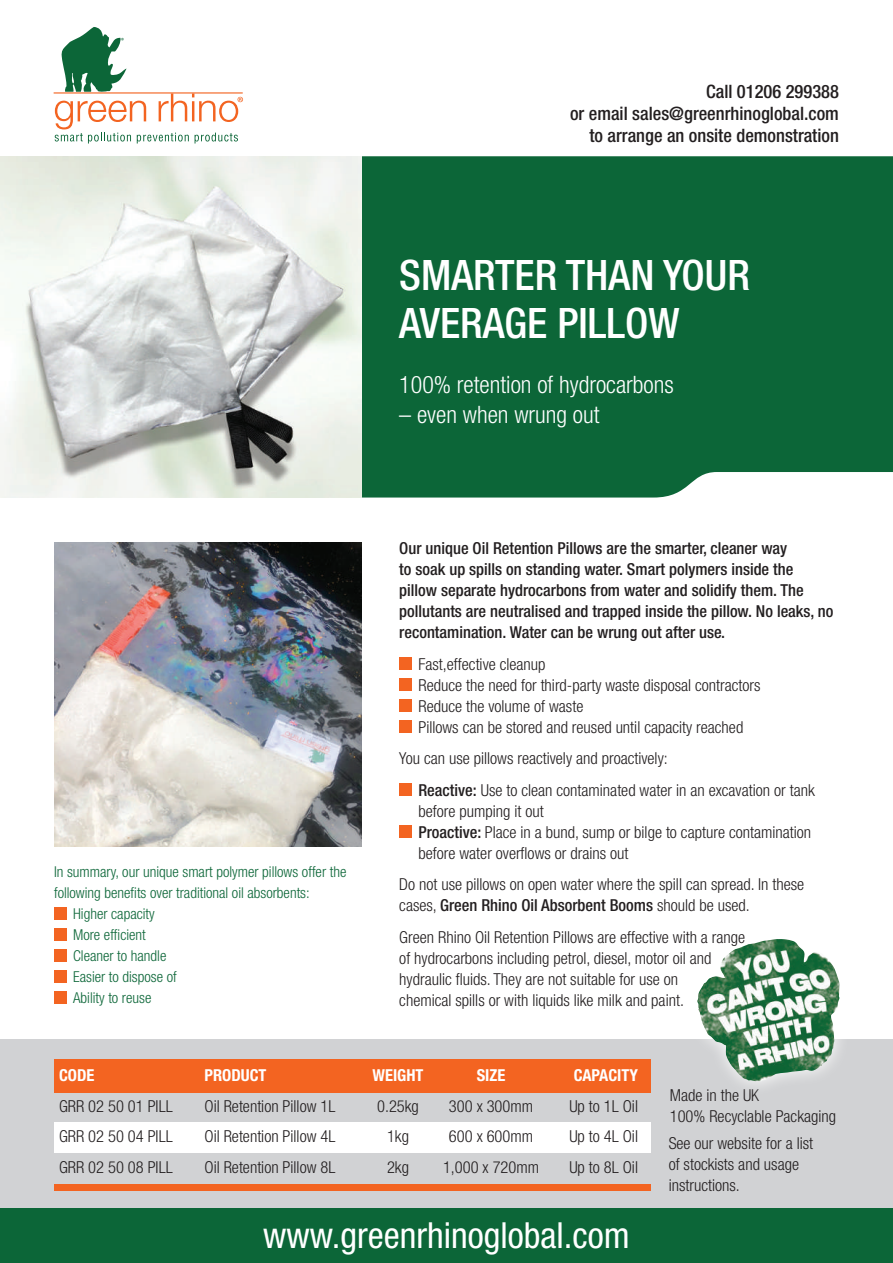
<style>
.page{position:relative;width:893px;height:1263px;background:#fff}
.page>*{position:absolute;margin:0;border:0;box-sizing:border-box;transform-origin:0 0}
.t1{font:500 condensed 42px/48px "Helvetica Neue";color:#fff}
.t2{font:condensed 36px "Helvetica Neue";color:#fff}
.t3{font:300 condensed 24px "Helvetica Neue";color:#fff}
.t4{font:500 condensed 18.45px/21.9px "Helvetica Neue";color:#231f20;text-align:right}
.t5{font:300 condensed 16.5px/21px "Helvetica Neue";color:#231f20}
.t6{font:500 condensed 16.5px/21px "Helvetica Neue";color:#231f20}
.t7{font:700 condensed 16.5px "Helvetica Neue";color:#fff}
.t8{font:300 condensed 15px "Helvetica Neue";color:#0c6638}
.s1{font-weight:500}
</style>
<div class="page">
<div style="left:361px;top:156px;width:532px;height:341px;background:#0c6638"></div>
<div style="left:0;top:1040px;width:893px;height:223px;background:#d1d2d4"></div>
<hr style="left:54px;top:92px;width:189px;height:2px;background:#f36421">
<svg style="left:55px;top:27px;width:188px;height:117px"></svg>
<div style="left:54px;top:1184px;width:597px;height:7px;background:#f36421"></div>
<div style="left:54px;top:1059px;width:597px;height:33px;background:#f36421"></div>
<div style="left:54px;top:1123px;width:597px;height:30px;background:#fff"></div>
<div style="left:0;top:1209px;width:893px;height:54px;background:#0c6638"></div>
<svg style="left:683px;top:1039px;width:172px;height:47px"></svg>
<img style="left:697px;top:939px;width:143px;height:142px">
<img style="left:0;top:156px;width:361px;height:341px">
<img style="left:54px;top:542px;width:307px;height:305px">
<div style="left:54px;top:907px;width:12px;height:12px;background:#f36421"></div>
<div style="left:54px;top:928px;width:12px;height:12px;background:#f36421"></div>
<div style="left:54px;top:949px;width:12px;height:12px;background:#f36421"></div>
<div style="left:54px;top:970px;width:12px;height:12px;background:#f36421"></div>
<div style="left:54px;top:991px;width:12px;height:12px;background:#f36421"></div>
<div style="left:399px;top:657px;width:12px;height:12px;background:#f36421"></div>
<div style="left:399px;top:678px;width:12px;height:12px;background:#f36421"></div>
<div style="left:399px;top:699px;width:12px;height:12px;background:#f36421"></div>
<div style="left:399px;top:720px;width:12px;height:12px;background:#f36421"></div>
<div style="left:399px;top:783px;width:12px;height:12px;background:#f36421"></div>
<div style="left:399px;top:825px;width:12px;height:12px;background:#f36421"></div>
<p class="t4" style="left:570px;top:81px;width:270px">Call 01206 299388<br>or email sales@greenrhinoglobal.com to arrange an onsite demonstration</p>
<p class="t8" style="left:54px;top:863px;width:294px">In summary, our unique smart polymer pillows offer the</p>
<p class="t8" style="left:54px;top:884px;width:257px">following benefits over traditional oil absorbents:</p>
<p class="t8" style="left:73px;top:905px;width:83px">Higher capacity</p>
<p class="t8" style="left:73px;top:926px;width:74px">More efficient</p>
<p class="t8" style="left:73px;top:947px;width:95px">Cleaner to handle</p>
<p class="t8" style="left:73px;top:968px;width:105px">Easier to dispose of</p>
<p class="t8" style="left:73px;top:989px;width:80px">Ability to reuse</p>
<h1 class="t1" style="left:399px;top:251px;width:352px">SMARTER THAN YOUR<br>AVERAGE PILLOW</h1>
<h3 class="t3" style="left:399px;top:370px;width:276px">100% retention of hydrocarbons</h3>
<h3 class="t3" style="left:399px;top:400px;width:202px">– even when wrung out</h3>
<p class="t6" style="left:399px;top:537px;width:436px">Our unique Oil Retention Pillows are the smarter, cleaner way<br>to soak up spills on standing water. Smart polymers inside the pillow separate hydrocarbons from water and solidify them. The pollutants are neutralised and trapped inside the pillow. No leaks, no recontamination. Water can be wrung out after use.</p>
<p class="t5" style="left:418px;top:653px;width:344px">Fast,effective cleanup<br>Reduce the need for third-party waste disposal contractors Reduce the volume of waste<br>Pillows can be stored and reused until capacity reached</p>
<p class="t5" style="left:418px;top:742px;width:398px;line-height:31.5px;text-indent:-19px">You can use pillows reactively and proactively:<br><span class="s1">Reactive:</span> Use to clean contaminated water in an excavation or tank</p>
<p class="t5" style="left:418px;top:800px;width:394px">before pumping it out<br><span class="s1">Proactive:</span> Place in a bund, sump or bilge to capture contamination before water overflows or drains out</p>
<p class="t5" style="left:399px;top:874px;width:406px">Do not use pillows on open water where the spill can spread. In these cases, <span class="s1">Green Rhino Oil Absorbent Booms</span> should be used.</p>
<p class="t5" style="left:399px;top:926px;width:347px">Green Rhino Oil Retention Pillows are effective with a range of hydrocarbons including petrol, diesel, motor oil and hydraulic fluids. They are not suitable for use on<br>chemical spills or with liquids like milk and paint.</p>
<p class="t7" style="left:59px;top:1065px;width:37px">CODE</p>
<p class="t7" style="left:204px;top:1065px;width:64px">PRODUCT</p>
<p class="t7" style="left:372px;top:1065px;width:53px">WEIGHT</p>
<p class="t7" style="left:477px;top:1065px;width:30px">SIZE</p>
<p class="t7" style="left:574px;top:1065px;width:66px">CAPACITY</p>
<p class="t5" style="left:59px;top:1095px;width:115px">GRR 02 50 01 PILL</p>
<p class="t5" style="left:204px;top:1095px;width:132px">Oil Retention Pillow 1L</p>
<p class="t5" style="left:377px;top:1095px;width:43px">0.25kg</p>
<p class="t5" style="left:449px;top:1095px;width:86px">300 x 300mm</p>
<p class="t5" style="left:569px;top:1095px;width:70px">Up to 1L Oil</p>
<p class="t5" style="left:59px;top:1126px;width:115px">GRR 02 50 04 PILL</p>
<p class="t5" style="left:204px;top:1126px;width:132px">Oil Retention Pillow 4L</p>
<p class="t5" style="left:387px;top:1126px;width:23px">1kg</p>
<p class="t5" style="left:449px;top:1126px;width:86px">600 x 600mm</p>
<p class="t5" style="left:569px;top:1126px;width:70px">Up to 4L Oil</p>
<p class="t5" style="left:59px;top:1156px;width:115px">GRR 02 50 08 PILL</p>
<p class="t5" style="left:204px;top:1156px;width:132px">Oil Retention Pillow 8L</p>
<p class="t5" style="left:387px;top:1156px;width:23px">2kg</p>
<p class="t5" style="left:443px;top:1156px;width:98px">1,000 x 720mm</p>
<p class="t5" style="left:569px;top:1156px;width:70px">Up to 8L Oil</p>
<h2 class="t2" style="left:263px;top:1214px;width:368px">www.greenrhinoglobal.com</h2>
<p class="t5" style="left:670px;top:1084px;width:168px">Made in the UK<br>100% Recyclable Packaging</p>
<p class="t5" style="left:669px;top:1132px;width:146px">See our website for a list of stockists and usage instructions.</p>
</div>
